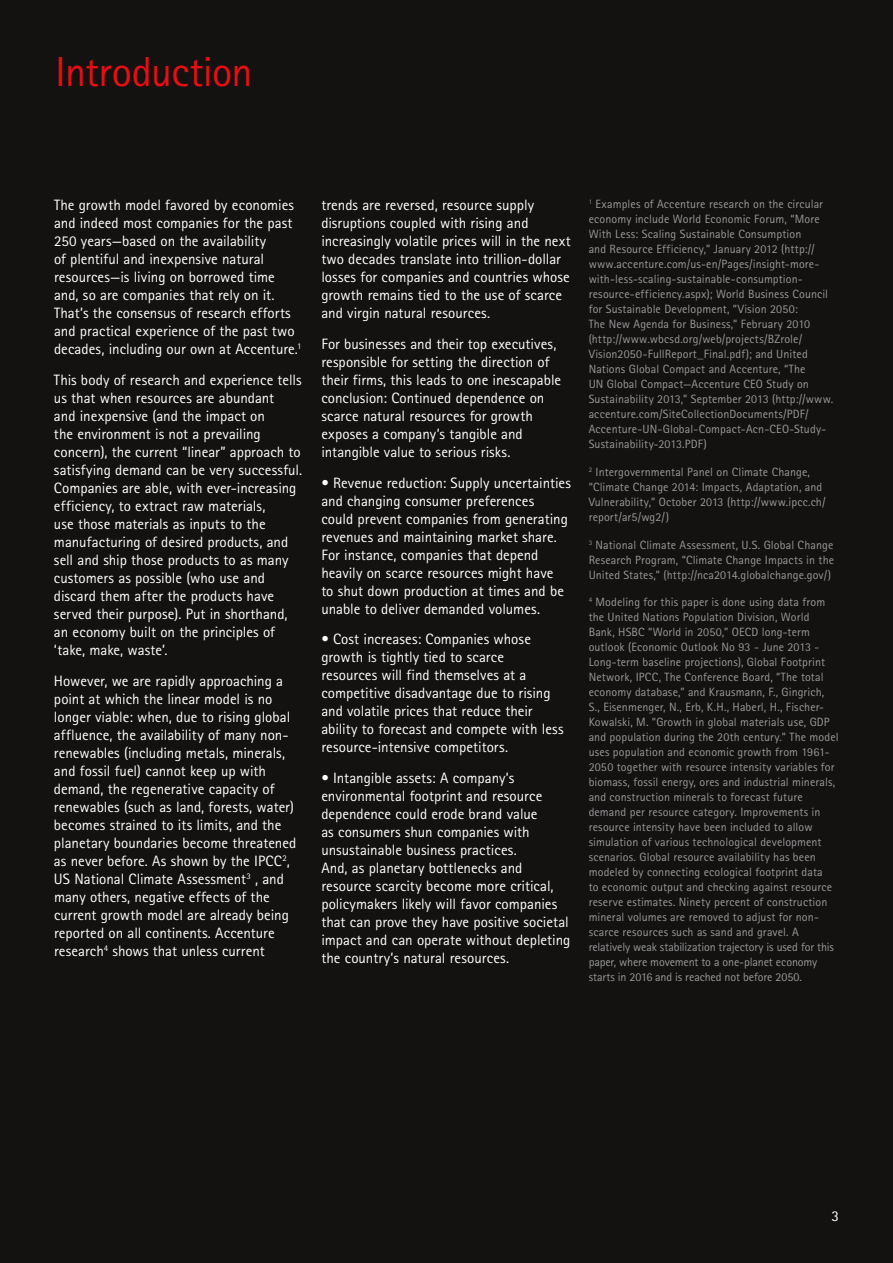
<style>
.page{position:relative;width:893px;height:1263px;background:#141211}
.page>*{position:absolute;margin:0;border:0;box-sizing:border-box;transform-origin:0 0}
.t1{font:42px "Rotis Sans Seriffor ACN";letter-spacing:-.015em;color:#e60e15}
.t2{font:15px/18px "Rotis Sans Seriffor ACN";color:#fff}
.t3{font:12px/15px "Rotis Sans Seriffor ACN";letter-spacing:.01em;color:#979899}
</style>
<div class="page">
<h1 class="t1" style="left:55px;top:47px;width:199px">Introduction</h1>
<p class="t2" style="left:54px;top:196px;width:249px">The growth model favored by economies and indeed most companies for the past 250 years—based on the availability<br>of plentiful and inexpensive natural resources—is living on borrowed time and, so are companies that rely on it.<br>That’s the consensus of research efforts and practical experience of the past two decades, including our own at Accenture.<sup>1</sup></p>
<p class="t2" style="left:54px;top:371px;width:250px">This body of research and experience tells us that when resources are abundant<br>and inexpensive (and the impact on<br>the environment is not a prevailing concern), the current “linear” approach to satisfying demand can be very successful.<br>Companies are able, with ever-increasing efficiency, to extract raw materials,<br>use those materials as inputs to the manufacturing of desired products, and sell and ship those products to as many customers as possible (who use and discard them after the products have served their purpose). Put in shorthand, an economy built on the principles of ‘take, make, waste’.</p>
<p class="t2" style="left:54px;top:672px;width:244px">However, we are rapidly approaching a point at which the linear model is no longer viable: when, due to rising global affluence, the availability of many non&shy;renewables (including metals, minerals, and fossil fuel) cannot keep up with demand, the regenerative capacity of renewables (such as land, forests, water) becomes strained to its limits, and the planetary boundaries become threatened as never before. As shown by the IPCC<sup>2</sup>, US National Climate Assessment<sup>3</sup> , and many others, negative effects of the current growth model are already being reported on all continents. Accenture research<sup>4</sup> shows that unless current</p>
<p class="t2" style="left:321px;top:196px;width:251px">trends are reversed, resource supply disruptions coupled with rising and increasingly volatile prices will in the next two decades translate into trillion-dollar losses for companies and countries whose growth remains tied to the use of scarce and virgin natural resources.</p>
<p class="t2" style="left:321px;top:335px;width:241px">For businesses and their top executives, responsible for setting the direction of their firms, this leads to one inescapable conclusion: Continued dependence on scarce natural resources for growth exposes a company’s tangible and intangible value to serious risks.</p>
<p class="t2" style="left:321px;top:474px;width:251px">• Revenue reduction: Supply uncertainties and changing consumer preferences<br>could prevent companies from generating revenues and maintaining market share.<br>For instance, companies that depend heavily on scarce resources might have<br>to shut down production at times and be unable to deliver demanded volumes.</p>
<p class="t2" style="left:321px;top:630px;width:244px">• Cost increases: Companies whose growth is tightly tied to scarce resources will find themselves at a competitive disadvantage due to rising and volatile prices that reduce their ability to forecast and compete with less resource-intensive competitors.</p>
<p class="t2" style="left:321px;top:769px;width:251px">• Intangible assets: A company’s environmental footprint and resource dependence could erode brand value<br>as consumers shun companies with unsustainable business practices.<br>And, as planetary bottlenecks and resource scarcity become more critical, policymakers likely will favor companies that can prove they have positive societal impact and can operate without depleting the country’s natural resources.</p>
<p class="t3" style="left:589px;top:197px;width:246px"><sup>1</sup> Examples of Accenture research on the circular economy include World Economic Forum, “More With Less: Scaling Sustainable Consumption<br>and Resource Efficiency,” January 2012 (http:// www.accenture.com/us-en/Pages/insight-more&shy;with-less-scaling-sustainable-consumption&shy;resource-efficiency.aspx); World Business Council for Sustainable Development, “Vision 2050:<br>The New Agenda for Business,” February 2010 (http://www.wbcsd.org/web/projects/BZrole/ Vision2050-FullReport_Final.pdf); and United Nations Global Compact and Accenture, “The<br>UN Global Compact—Accenture CEO Study on Sustainability 2013,” September 2013 (http://www. accenture.com/SiteCollectionDocuments/PDF/ Accenture-UN-Global-Compact-Acn-CEO-Study-Sustainability-2013.PDF)</p>
<p class="t3" style="left:589px;top:464px;width:238px"><sup>2</sup> Intergovernmental Panel on Climate Change, “Climate Change 2014: Impacts, Adaptation, and Vulnerability,” October 2013 (http://www.ipcc.ch/ report/ar5/wg2/)</p>
<p class="t3" style="left:589px;top:537px;width:247px;text-align:justify"><sup>3</sup> National Climate Assessment, U.S. Global Change Research Program, “Climate Change Impacts in the United States,” (http://nca2014.globalchange.gov/)</p>
<p class="t3" style="left:589px;top:595px;width:251px"><sup>4</sup> Modeling for this paper is done using data from the United Nations Population Division, World Bank, HSBC “World in 2050,” OECD long-term outlook (Economic Outlook No 93 - June 2013 - Long-term baseline projections), Global Footprint Network, IPCC, The Conference Board, “The total economy database,” and Krausmann, F., Gingrich,<br>S., Eisenmenger, N., Erb, K.H., Haberl, H., Fischer-Kowalski, M. “Growth in global materials use, GDP and population during the 20th century.” The model uses population and economic growth from 1961- 2050 together with resource intensity variables for biomass, fossil energy, ores and industrial minerals, and construction minerals to forecast future demand per resource category. Improvements in resource intensity have been included to allow simulation of various technological development scenarios. Global resource availability has been modeled by connecting ecological footprint data<br>to economic output and checking against resource reserve estimates. Ninety percent of construction mineral volumes are removed to adjust for non&shy;scarce resources such as sand and gravel. A relatively weak stabilization trajectory is used for this paper, where movement to a one-planet economy starts in 2016 and is reached not before 2050.</p>
<p class="t2" style="left:831px;top:1207px;width:9px">3</p>
</div>
